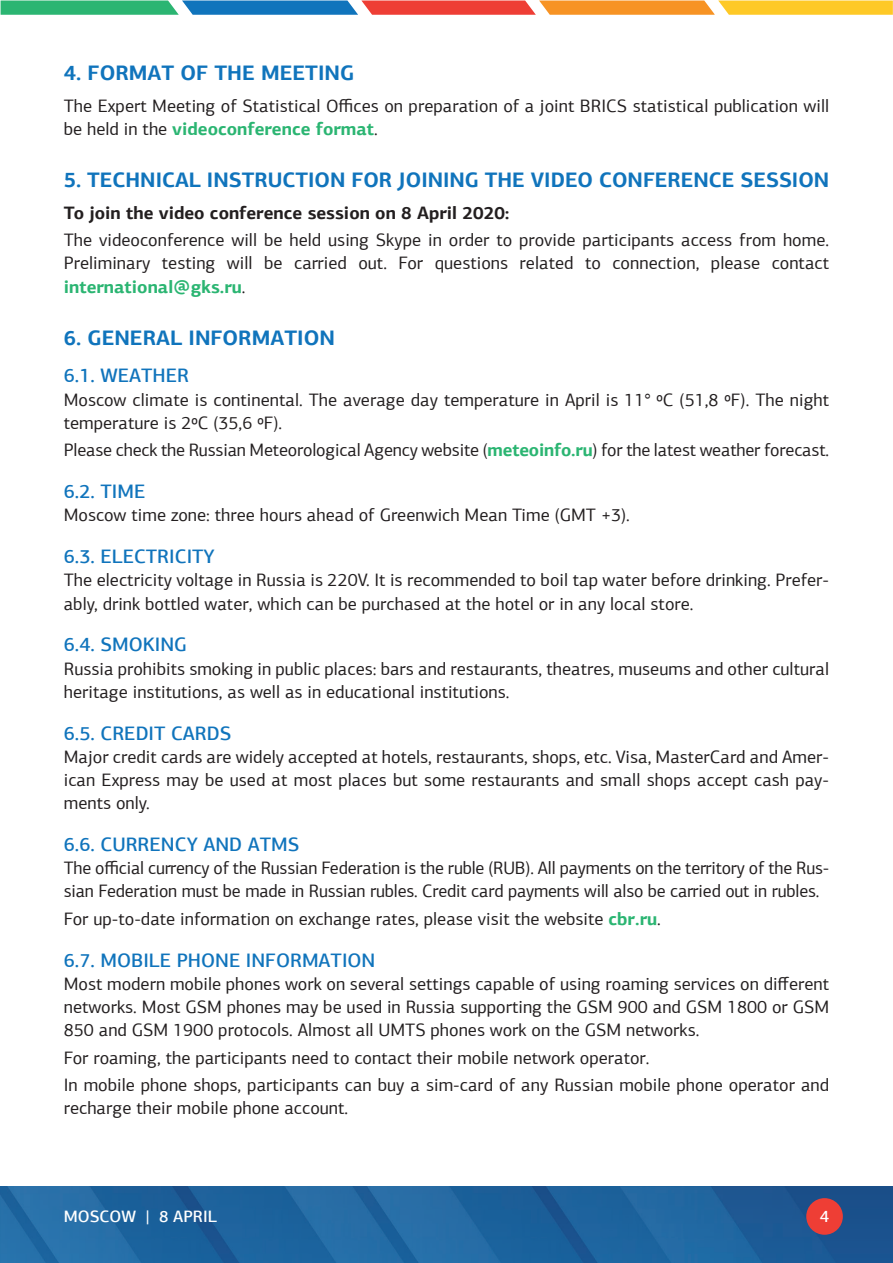
<style>
.page{position:relative;width:893px;height:1263px;background:#fff}
.page>*{position:absolute;margin:0;border:0;box-sizing:border-box;transform-origin:0 0}
.Заголовок{font:700 21px "PF Agora Sans Pro";color:#1074bc}
.Подзаголовок{font:500 19.5px "PF Agora Sans Pro";color:#1074bc}
.Основной_текст{font:18px/23.1px "PF Agora Sans Pro";color:#231f20}
.Основной_текст-2{font:700 18px "PF Agora Sans Pro";color:#231f20}
.t1{font:500 16.5px "PF Agora Sans Pro";color:#fff}
.s1{font-weight:700;color:#2bb572}
</style>
<div class="page">
<img style="left:0;top:1186px;width:893px;height:77px">
<div style="left:806px;top:1198px;width:37px;height:37px;background:#ee3e35;border-radius:50%"></div>
<svg style="left:1px;top:1px;width:892px;height:14px;background:#a69763"></svg>
<p class="Заголовок" style="left:64px;top:60px;width:292px">4. FORMAT OF THE MEETING</p>
<p class="Основной_текст" style="left:64px;top:94px;width:767px">The Expert Meeting of Statistical Offices on preparation of a joint BRICS statistical publication will be held in the <span class="s1">videoconference format</span>.</p>
<p class="Заголовок" style="left:64px;top:167px;width:767px">5. TECHNICAL INSTRUCTION FOR JOINING THE VIDEO CONFERENCE SESSION</p>
<p class="Основной_текст-2" style="left:64px;top:201px;width:447px">To join the video conference session on 8 April 2020:</p>
<p class="Основной_текст" style="left:64px;top:229px;width:767px;text-align:justify">The videoconference will be held using Skype in order to provide participants access from home.<br>Preliminary testing will be carried out. For questions related to connection, please contact <span class="s1">international@gks.ru</span>.</p>
<p class="Заголовок" style="left:64px;top:324px;width:273px">6. GENERAL INFORMATION</p>
<p class="Подзаголовок" style="left:64px;top:364px;width:127px">6.1. WEATHER</p>
<p class="Основной_текст" style="left:64px;top:388px;width:767px">Moscow climate is continental. The average day temperature in April is 11° ºC (51,8 ºF). The night temperature is 2ºC (35,6 ºF).</p>
<p class="Основной_текст" style="left:64px;top:438px;width:767px">Please check the Russian Meteorological Agency website (<span class="s1">meteoinfo.ru</span>) for the latest weather forecast.</p>
<p class="Подзаголовок" style="left:64px;top:479px;width:83px">6.2. TIME</p>
<p class="Основной_текст" style="left:64px;top:504px;width:568px">Moscow time zone: three hours ahead of Greenwich Mean Time (GMT +3).</p>
<p class="Подзаголовок" style="left:64px;top:544px;width:153px">6.3. ELECTRICITY</p>
<p class="Основной_текст" style="left:64px;top:569px;width:767px">The electricity voltage in Russia is 220V. It is recommended to boil tap water before drinking. Prefer&shy;ably, drink bottled water, which can be purchased at the hotel or in any local store.</p>
<p class="Подзаголовок" style="left:64px;top:633px;width:124px">6.4. SMOKING</p>
<p class="Основной_текст" style="left:64px;top:657px;width:767px">Russia prohibits smoking in public places: bars and restaurants, theatres, museums and other cultural heritage institutions, as well as in educational institutions.</p>
<p class="Подзаголовок" style="left:64px;top:721px;width:169px">6.5. CREDIT CARDS</p>
<p class="Основной_текст" style="left:64px;top:745px;width:767px;text-align:justify">Major credit cards are widely accepted at hotels, restaurants, shops, etc. Visa, MasterCard and Amer&shy;ican Express may be used at most places but some restaurants and small shops accept cash pay&shy;ments only.</p>
<p class="Подзаголовок" style="left:64px;top:832px;width:237px">6.6. CURRENCY AND ATMS</p>
<p class="Основной_текст" style="left:64px;top:856px;width:767px">The official currency of the Russian Federation is the ruble (RUB). All payments on the territory of the Rus&shy;sian Federation must be made in Russian rubles. Credit card payments will also be carried out in rubles.</p>
<p class="Основной_текст" style="left:64px;top:907px;width:599px">For up-to-date information on exchange rates, please visit the website <span class="s1">cbr.ru</span>.</p>
<p class="Подзаголовок" style="left:64px;top:948px;width:313px">6.7. MOBILE PHONE INFORMATION</p>
<p class="Основной_текст" style="left:64px;top:972px;width:767px;text-align:justify">Most modern mobile phones work on several settings capable of using roaming services on different networks. Most GSM phones may be used in Russia supporting the GSM 900 and GSM 1800 or GSM 850 and GSM 1900 protocols. Almost all UMTS phones work on the GSM networks.</p>
<p class="Основной_текст" style="left:64px;top:1046px;width:587px">For roaming, the participants need to contact their mobile network operator.</p>
<p class="Основной_текст" style="left:64px;top:1073px;width:767px">In mobile phone shops, participants can buy a sim-card of any Russian mobile phone operator and recharge their mobile phone account.</p>
<p class="t1" style="left:64px;top:1206px;width:155px">MOSCOW | 8 APRIL</p>
<p class="t1" style="left:820px;top:1206px;width:11px">4</p>
</div>
